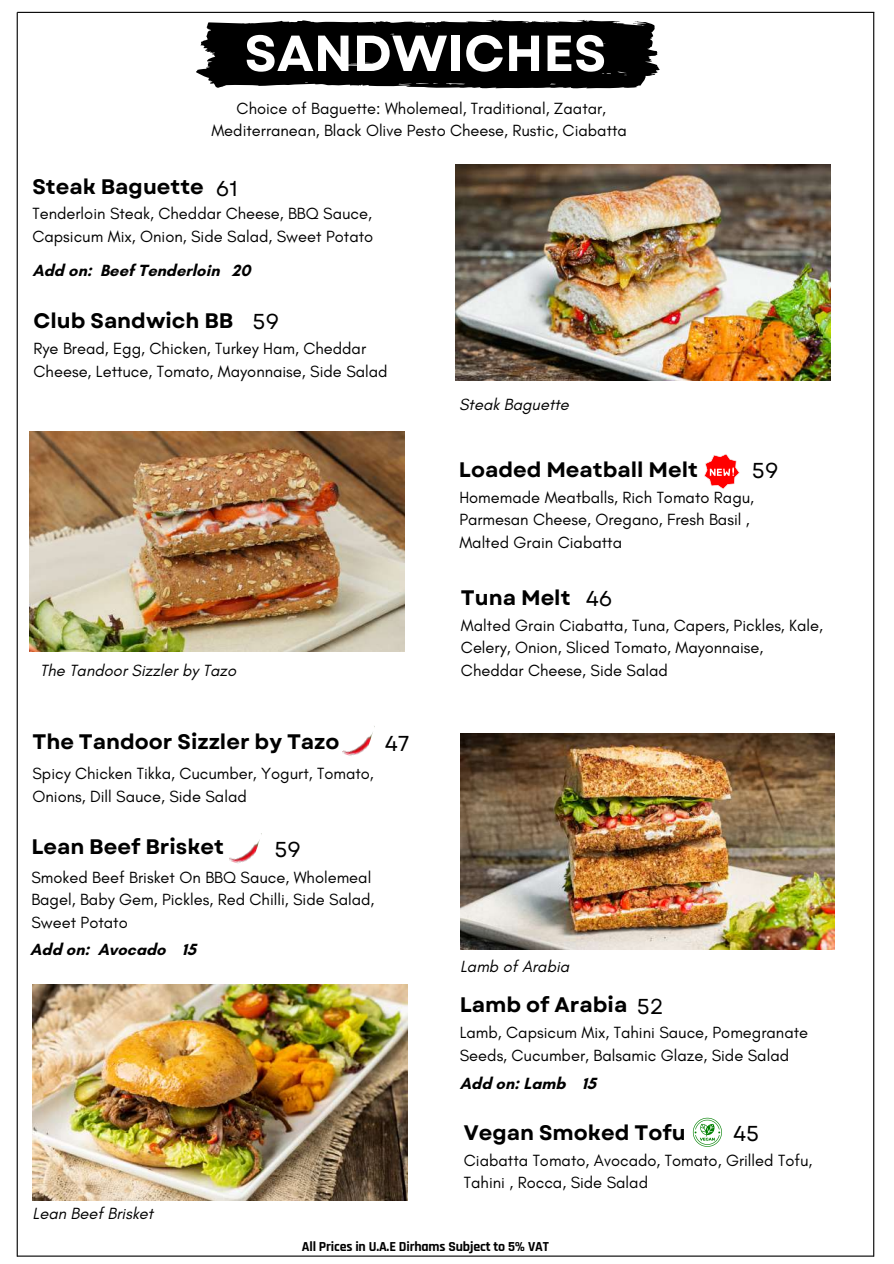
<style>
.page{position:relative;width:894px;height:1264px;background:#fff}
.page>*{position:absolute;margin:0;border:0;box-sizing:border-box;transform-origin:0 0}
.t1{font:700 50.55px "Garet";color:#fff}
.t2{font:21.6px "Garet";color:#000}
.t3{font:700 21px "Garet";color:#000}
.t4{font:16.5px/22.5px "Glacial Indifference";color:#000}
.t5{font:italic 16.5px "Glacial Indifference";color:#000}
.t6{font:700 16.5px "Glacial Indifference";color:#000}
.t7{font:700 13.95px "Rajdhani";letter-spacing:-.01em;color:#000}
.s1{font-weight:400;font-size:21.6px}
</style>
<div class="page">
<img style="left:456px;top:164px;width:374px;height:216px">
<svg style="left:196px;top:20px;width:463px;height:69px"></svg>
<img style="left:30px;top:431px;width:374px;height:220px">
<img style="left:460px;top:733px;width:374px;height:216px">
<img style="left:32px;top:984px;width:375px;height:216px">
<img style="left:229px;top:833px;width:33px;height:31px">
<img style="left:342px;top:726px;width:33px;height:30px">
<hr style="left:17px;top:12px;width:857px;height:1px;background:#000">
<hr style="left:872px;top:12px;width:2px;height:1244px;background:#000">
<hr style="left:17px;top:12px;width:1px;height:1244px;background:#000">
<hr style="left:17px;top:1255px;width:856px;height:1px;background:#000">
<svg style="left:692px;top:1117px;width:29px;height:29px"></svg>
<svg style="left:704px;top:454px;width:35px;height:35px"></svg>
<h1 class="t1" style="left:244px;top:17px;width:363px">SANDWICHES</h1>
<p class="t4" style="left:211px;top:97px;width:417px;text-align:center">Choice of Baguette: Wholemeal, Traditional, Zaatar,<br>Mediterranean, Black Olive Pesto Cheese, Rustic, Ciabatta</p>
<p class="t3" style="left:32px;top:171px;width:207px">Steak Baguette <span class="s1">61</span></p>
<p class="t4" style="left:32px;top:202px;width:342px">Tenderloin Steak, Cheddar Cheese, BBQ Sauce,<br>Capsicum Mix, Onion, Side Salad, Sweet Potato</p>
<p class="t6" style="left:32px;top:260px;width:219px">Add on: Beef Tenderloin 20</p>
<p class="t3" style="left:34px;top:306px;width:247px">Club Sandwich BB <span class="s1">59</span></p>
<p class="t4" style="left:34px;top:337px;width:355px">Rye Bread, Egg, Chicken, Turkey Ham, Cheddar<br>Cheese, Lettuce, Tomato, Mayonnaise, Side Salad</p>
<p class="t5" style="left:459px;top:394px;width:111px">Steak Baguette</p>
<p class="t3" style="left:459px;top:455px;width:240px">Loaded Meatball Melt</p>
<h2 class="t2" style="left:751px;top:454px;width:28px">59</h2>
<p class="t4" style="left:459px;top:485px;width:296px">Homemade Meatballs, Rich Tomato Ragu,<br>Parmesan Cheese, Oregano, Fresh Basil ,<br>Malted Grain Ciabatta</p>
<p class="t3" style="left:461px;top:582px;width:153px">Tuna Melt <span class="s1">46</span></p>
<p class="t4" style="left:461px;top:613px;width:363px">Malted Grain Ciabatta, Tuna, Capers, Pickles, Kale,<br>Celery, Onion, Sliced Tomato, Mayonnaise,</p>
<p class="t5" style="left:40px;top:660px;width:197px">The Tandoor Sizzler by Tazo</p>
<p class="t4" style="left:461px;top:658px;width:208px">Cheddar Cheese, Side Salad</p>
<p class="t3" style="left:32px;top:727px;width:308px">The Tandoor Sizzler by Tazo</p>
<h2 class="t2" style="left:384px;top:727px;width:26px">47</h2>
<p class="t4" style="left:32px;top:762px;width:342px">Spicy Chicken Tikka, Cucumber, Yogurt, Tomato,<br>Onions, Dill Sauce, Side Salad</p>
<p class="t3" style="left:31px;top:831px;width:194px">Lean Beef Brisket</p>
<h2 class="t2" style="left:274px;top:834px;width:28px">59</h2>
<p class="t4" style="left:31px;top:865px;width:344px">Smoked Beef Brisket On BBQ Sauce, Wholemeal<br>Bagel, Baby Gem, Pickles, Red Chilli, Side Salad,<br>Sweet Potato</p>
<p class="t6" style="left:30px;top:939px;width:167px">Add on: Avocado 15</p>
<p class="t5" style="left:33px;top:1203px;width:122px">Lean Beef Brisket</p>
<p class="t5" style="left:460px;top:956px;width:110px">Lamb of Arabia</p>
<p class="t3" style="left:459px;top:989px;width:205px">Lamb of Arabia <span class="s1">52</span></p>
<p class="t4" style="left:459px;top:1021px;width:350px">Lamb, Capsicum Mix, Tahini Sauce, Pomegranate<br>Seeds, Cucumber, Balsamic Glaze, Side Salad</p>
<p class="t6" style="left:459px;top:1073px;width:138px">Add on: Lamb 15</p>
<p class="t3" style="left:464px;top:1117px;width:223px">Vegan Smoked Tofu</p>
<h2 class="t2" style="left:732px;top:1117px;width:28px">45</h2>
<p class="t4" style="left:464px;top:1148px;width:350px">Ciabatta Tomato, Avocado, Tomato, Grilled Tofu,<br>Tahini , Rocca, Side Salad</p>
<p class="t7" style="left:302px;top:1238px;width:248px">All Prices in U.A.E Dirhams Subject to 5% VAT</p>
</div>
